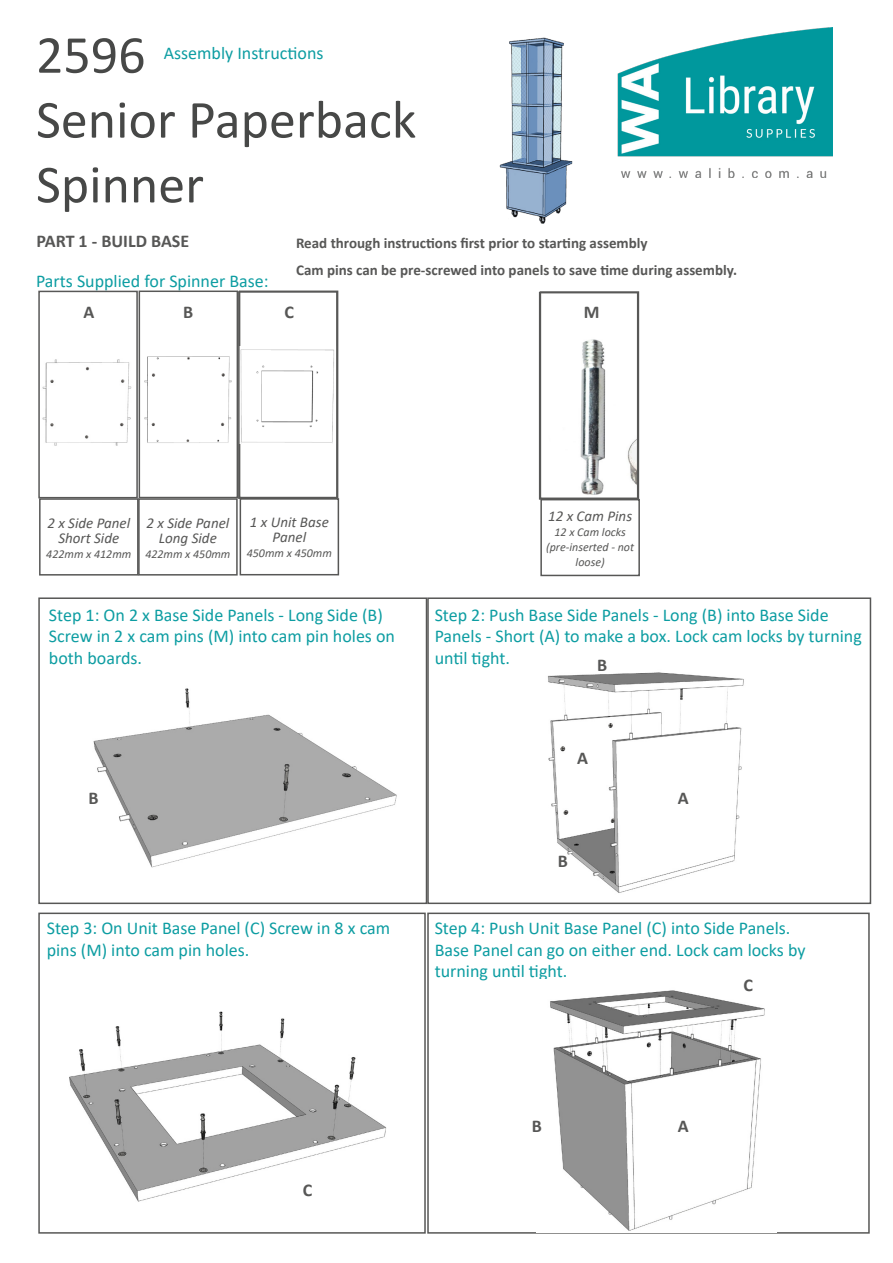
<style>
.page{position:relative;width:893px;height:1263px;background:#fff}
.page>*{position:absolute;margin:0;border:0;box-sizing:border-box;transform-origin:0 0}
.t1{font:54px/64.8px "Calibri";color:#474847}
.t2{font:18px/21.6px "Calibri";color:#0d9da2}
.t3{font:700 18px "Calibri";color:#575756}
.t4{font:700 15px "Calibri";color:#575756}
.t5{font:italic 15px/15px "Calibri";color:#575756;text-align:center}
.t6{font:italic 12px/15px "Calibri";color:#575756;text-align:center}
</style>
<div class="page">
<div style="left:427px;top:597px;width:444px;height:307px;border:2px solid #575756"></div>
<img style="left:548px;top:672px;width:196px;height:221px">
<img style="left:241px;top:349px;width:93px;height:94px">
<div style="left:238px;top:291px;width:100px;height:208px;border:2px solid #585857"></div>
<div style="left:38px;top:597px;width:389px;height:307px;border:2px solid #575756"></div>
<img style="left:93px;top:688px;width:304px;height:180px">
<img style="left:624px;top:28px;width:208px;height:150px">
<div style="left:39px;top:498px;width:100px;height:78px;border:2px solid #575756"></div>
<div style="left:138px;top:498px;width:100px;height:78px;border:2px solid #575756"></div>
<img style="left:42px;top:359px;width:90px;height:87px">
<div style="left:38px;top:291px;width:100px;height:207px;border:2px solid #585857"></div>
<img style="left:144px;top:356px;width:88px;height:87px">
<div style="left:139px;top:291px;width:99px;height:207px;border:2px solid #585857"></div>
<div style="left:240px;top:498px;width:99px;height:77px;border:2px solid #575756"></div>
<div style="left:38px;top:912px;width:388px;height:321px;border:2px solid #575756"></div>
<img style="left:69px;top:1011px;width:317px;height:191px">
<img style="left:499px;top:37px;width:125px;height:187px">
<img style="left:580px;top:339px;width:55px;height:156px">
<div style="left:539px;top:292px;width:99px;height:208px;border:2px solid #585857"></div>
<div style="left:540px;top:499px;width:100px;height:77px;border:2px solid #575756"></div>
<div style="left:540px;top:291px;width:99px;height:208px;border:2px solid #585857"></div>
<div style="left:427px;top:912px;width:443px;height:321px;border:2px solid #575756"></div>
<img style="left:537px;top:990px;width:239px;height:242px">
<p class="t1" style="left:36px;top:21px;width:111px">2596</p>
<p class="t1" style="left:36px;top:86px;width:382px">Senior Paperback<br>Spinner</p>
<p class="t2" style="left:164px;top:41px;width:161px">Assembly Instructions</p>
<p class="t3" style="left:36px;top:228px;width:154px">PART 1 - BUILD BASE</p>
<p class="t2" style="left:36px;top:270px;width:234px">Parts Supplied for Spinner Base:</p>
<p class="t3" style="left:83px;top:299px;width:12px">A</p>
<p class="t3" style="left:183px;top:299px;width:12px">B</p>
<p class="t4" style="left:296px;top:232px;width:353px">Read through instructions first prior to starting assembly</p>
<p class="t4" style="left:296px;top:259px;width:442px">Cam pins can be pre-screwed into panels to save time during assembly.</p>
<p class="t3" style="left:285px;top:299px;width:11px">C</p>
<p class="t3" style="left:584px;top:299px;width:17px">M</p>
<p class="t5" style="left:47px;top:514px;width:84px">2 x Side Panel<br>Short Side</p>
<p class="t6" style="left:46px;top:545px;width:87px">422mm x 412mm</p>
<p class="t5" style="left:146px;top:514px;width:84px">2 x Side Panel<br>Long Side</p>
<p class="t6" style="left:145px;top:545px;width:87px">422mm x 450mm</p>
<p class="t5" style="left:250px;top:514px;width:80px">1 x Unit Base<br>Panel</p>
<p class="t6" style="left:247px;top:545px;width:87px">450mm x 450mm</p>
<p class="t2" style="left:49px;top:603px;width:348px">Step 1: On 2 x Base Side Panels - Long Side (B)<br>Screw in 2 x cam pins (M) into cam pin holes on both boards.</p>
<p class="t3" style="left:88px;top:785px;width:12px">B</p>
<p class="t2" style="left:47px;top:917px;width:345px">Step 3: On Unit Base Panel (C) Screw in 8 x cam pins (M) into cam pin holes.</p>
<p class="t5" style="left:548px;top:507px;width:86px">12 x Cam Pins</p>
<p class="t6" style="left:554px;top:524px;width:73px">12 x Cam locks</p>
<p class="t6" style="left:546px;top:539px;width:89px">(pre-inserted - not loose)</p>
<p class="t2" style="left:435px;top:603px;width:429px">Step 2: Push Base Side Panels - Long (B) into Base Side<br>Panels - Short (A) to make a box. Lock cam locks by turning until tight.</p>
<p class="t3" style="left:597px;top:652px;width:12px">B</p>
<p class="t3" style="left:577px;top:745px;width:12px">A</p>
<p class="t3" style="left:558px;top:848px;width:12px">B</p>
<p class="t3" style="left:678px;top:785px;width:12px">A</p>
<p class="t2" style="left:435px;top:917px;width:372px">Step 4: Push Unit Base Panel (C) into Side Panels.<br>Base Panel can go on either end. Lock cam locks by turning until tight.</p>
<p class="t3" style="left:744px;top:972px;width:11px">C</p>
<p class="t3" style="left:303px;top:1177px;width:11px">C</p>
<p class="t3" style="left:532px;top:1113px;width:12px">B</p>
<p class="t3" style="left:678px;top:1113px;width:12px">A</p>
</div>
